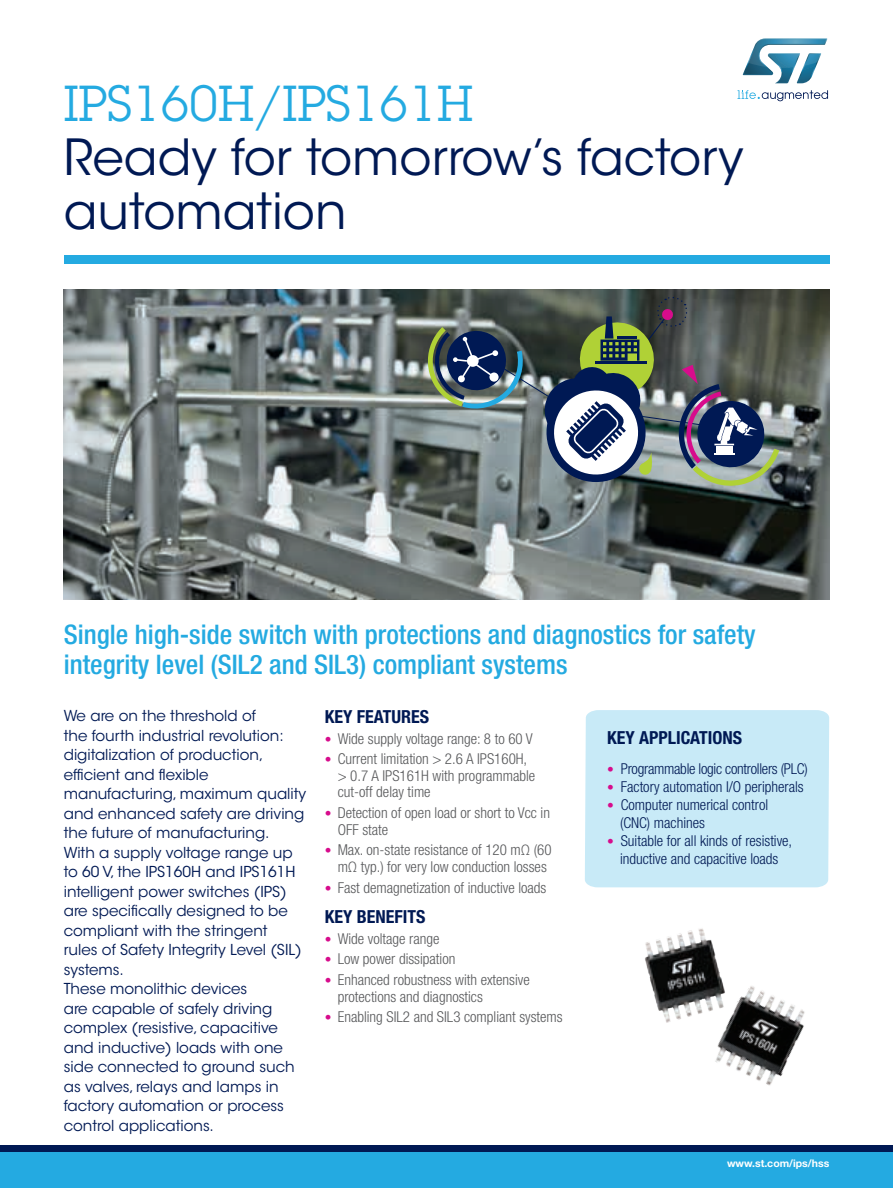
<style>
.page{position:relative;width:893px;height:1188px;background:#fff}
.page>*{position:absolute;margin:0;border:0;box-sizing:border-box;transform-origin:0 0}
.TITLE2{font:49.5px/54px "ITC Avant Garde Std";color:#001954}
.TITLE1{font:49.5px "Lubalin Graph Std";color:#24aae1}
.SUBTITLE{font:500 condensed 27px/30px "Helvetica Neue LT Std";color:#24aae1}
.CROSS_HEADING{font:700 condensed 18px "Helvetica Neue LT Std";color:#001954}
.SUBCROSS_HEADING{font:700 condensed 18px "Helvetica Neue LT Std";color:#001954}
.INTRODUCTION{font:15px/19.5px "ITC Avant Garde Std";color:#001954}
.t1{font:300 condensed 15px/16.5px "Helvetica Neue LT Std";color:#57585a}
.INTRODUCTION-2{font:300 condensed 15px "Helvetica Neue LT Std";color:#001954}
.INTRODUCTION-3{font:300 condensed 15px "Helvetica Neue LT Std";letter-spacing:-.02em;color:#001954}
.t2{font:700 10.5px "Helvetica Neue LT Std";color:#fff}
.s1{font-size:13.5px;color:#d70c8c}
</style>
<div class="page">
<img style="left:64px;top:289px;width:765px;height:311px">
<div style="left:585px;top:710px;width:244px;height:177px;background:#c8eaf7"></div>
<svg style="left:423px;top:297px;width:356px;height:192px;background:#616c6e"></svg>
<img style="left:736px;top:1069px;width:48px;height:17px">
<img style="left:645px;top:928px;width:160px;height:141px">
<div style="left:0;top:1145px;width:893px;height:43px;background:#24aae1"></div>
<div style="left:0;top:1145px;width:893px;height:7px;background:#001954"></div>
<svg style="left:737px;top:90px;width:91px;height:11px"></svg>
<svg style="left:742px;top:38px;width:86px;height:46px"></svg>
<div style="left:64px;top:255px;width:765px;height:9px;background:#24aae1"></div>
<p class="TITLE1" style="left:64px;top:72px;width:410px">IPS160H/IPS161H</p>
<p class="TITLE2" style="left:64px;top:130px;width:681px">Ready for tomorrow’s factory automation</p>
<p class="SUBTITLE" style="left:64px;top:619px;width:693px">Single high-side switch with protections and diagnostics for safety integrity level (SIL2 and SIL3) compliant systems</p>
<p class="INTRODUCTION" style="left:64px;top:706px;width:244px">We are on the threshold of<br>the fourth industrial revolution: digitalization of production, efficient and flexible manufacturing, maximum quality and enhanced safety are driving the future of manufacturing.</p>
<p class="INTRODUCTION" style="left:64px;top:843px;width:239px">With a supply voltage range up to 60 V, the IPS160H and IPS161H intelligent power switches (IPS) are specifically designed to be compliant with the stringent rules of Safety Integrity Level (SIL) systems.</p>
<p class="INTRODUCTION" style="left:64px;top:979px;width:232px">These monolithic devices<br>are capable of safely driving complex (resistive, capacitive and inductive) loads with one side connected to ground such as valves, relays and lamps in factory automation or process control applications.</p>
<p class="CROSS_HEADING" style="left:325px;top:706px;width:106px">KEY FEATURES</p>
<p class="t1" style="left:325px;top:730px;width:209px"><span class="s1">•</span> Wide supply voltage range: 8 to 60 V</p>
<p class="t1" style="left:338px;top:751px;width:199px;text-indent:-13px"><span class="s1">•</span> Current limitation &gt; 2.6 A IPS160H, &gt; 0.7 A IPS161H with programmable cut-off delay time</p>
<p class="t1" style="left:338px;top:805px;width:214px;text-indent:-13px"><span class="s1">•</span> Detection of open load or short to Vcc in<br>OFF state</p>
<p class="t1" style="left:325px;top:842px;width:228px;text-align:center"><span class="s1">•</span> Max. on-state resistance of 120 mΩ (60 mΩ typ.) for very low conduction losses</p>
<p class="t1" style="left:325px;top:879px;width:223px"><span class="s1">•</span> Fast demagnetization of inductive loads</p>
<p class="CROSS_HEADING" style="left:325px;top:905px;width:102px">KEY BENEFITS</p>
<p class="t1" style="left:325px;top:930px;width:116px"><span class="s1">•</span> Wide voltage range</p>
<p class="t1" style="left:325px;top:951px;width:132px"><span class="s1">•</span> Low power dissipation</p>
<p class="t1" style="left:338px;top:971px;width:194px;text-indent:-13px"><span class="s1">•</span> Enhanced robustness with extensive protections and diagnostics</p>
<p class="t1" style="left:325px;top:1009px;width:239px"><span class="s1">•</span> Enabling SIL2 and SIL3 compliant systems</p>
<p class="SUBCROSS_HEADING" style="left:607px;top:727px;width:136px">KEY APPLICATIONS</p>
<p class="INTRODUCTION-3" style="left:607px;top:761px;width:202px"><span class="s1">•</span> Programmable logic controllers (PLC)</p>
<p class="INTRODUCTION-2" style="left:607px;top:779px;width:198px"><span class="s1">•</span> Factory automation I/O peripherals</p>
<p class="INTRODUCTION-2" style="left:607px;top:797px;width:162px"><span class="s1">•</span> Computer numerical control</p>
<p class="INTRODUCTION-2" style="left:620px;top:815px;width:86px">(CNC) machines</p>
<p class="INTRODUCTION-2" style="left:607px;top:833px;width:186px"><span class="s1">•</span> Suitable for all kinds of resistive,</p>
<p class="INTRODUCTION-2" style="left:620px;top:851px;width:160px">inductive and capacitive loads</p>
<p class="t2" style="left:727px;top:1156px;width:104px">www.st.com/ips/hss</p>
</div>
